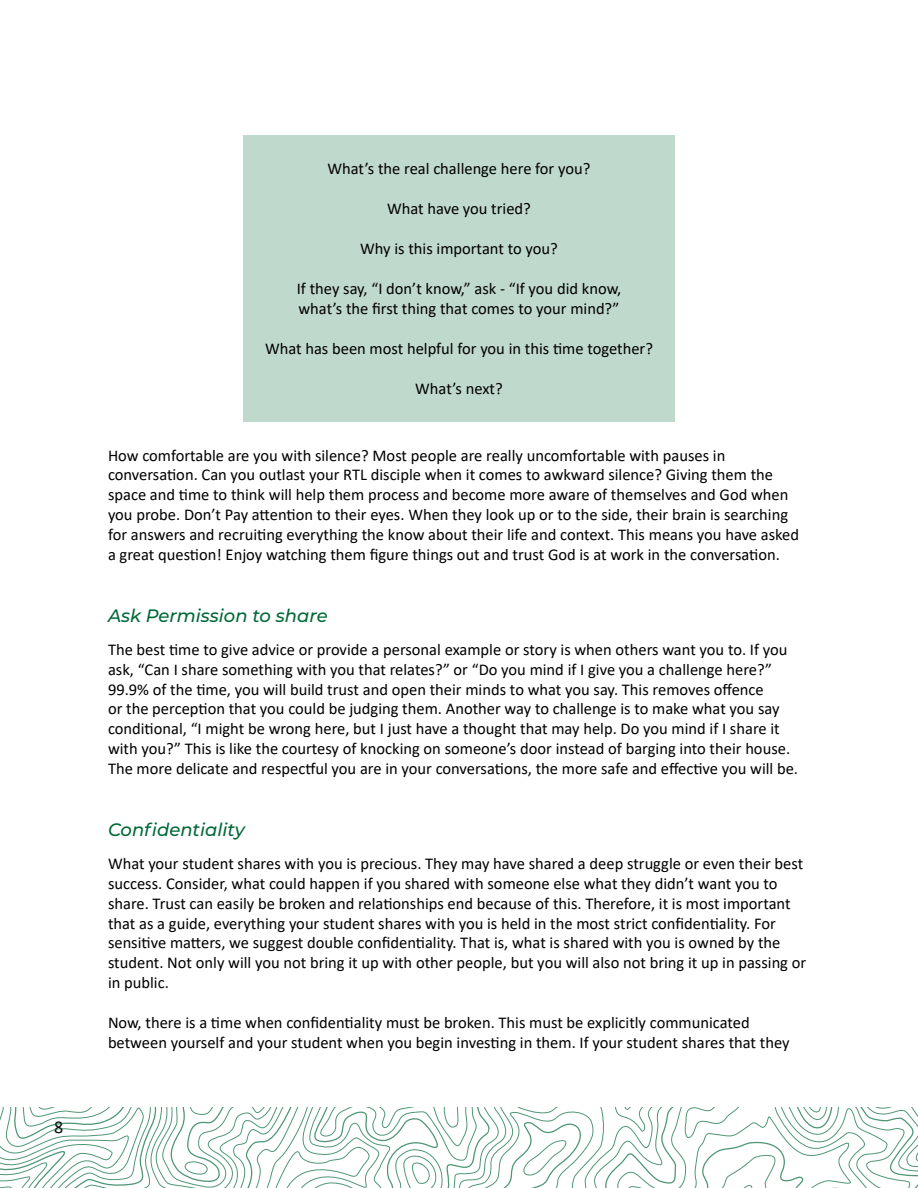
<style>
.page{position:relative;width:918px;height:1188px;background:#fff}
.page>*{position:absolute;margin:0;border:0;box-sizing:border-box;transform-origin:0 0}
.t1{font:italic 500 18px "Montserrat";color:#026938}
.t2{font:18px "Calibri";color:#000}
.t3{font:16.5px/19.8px "Calibri";color:#000}
</style>
<div class="page">
<svg style="left:0;top:1107px;width:918px;height:81px"></svg>
<div style="left:243px;top:135px;width:432px;height:286px;background:#c0d9cd"></div>
<p class="t2" style="left:54px;top:1115px;width:11px">8</p>
<p class="t3" style="left:328px;top:158px;width:264px">What’s the real challenge here for you?</p>
<p class="t3" style="left:387px;top:198px;width:145px">What have you tried?</p>
<p class="t3" style="left:360px;top:238px;width:199px">Why is this important to you?</p>
<p class="t3" style="left:297px;top:278px;width:326px">If they say, “I don’t know,” ask - “If you did know, what’s the first thing that comes to your mind?”</p>
<p class="t3" style="left:265px;top:338px;width:389px">What has been most helpful for you in this time together?</p>
<p class="t3" style="left:415px;top:378px;width:89px">What’s next?</p>
<p class="t3" style="left:108px;top:445px;width:693px">How comfortable are you with silence? Most people are really uncomfortable with pauses in conversation. Can you outlast your RTL disciple when it comes to awkward silence? Giving them the space and time to think will help them process and become more aware of themselves and God when you probe. Don’t Pay attention to their eyes. When they look up or to the side, their brain is searching for answers and recruiting everything the know about their life and context. This means you have asked a great question! Enjoy watching them figure things out and trust God is at work in the conversation.</p>
<p class="t1" style="left:108px;top:603px;width:221px">Ask Permission to share</p>
<p class="t3" style="left:108px;top:639px;width:692px">The best time to give advice or provide a personal example or story is when others want you to. If you ask, “Can I share something with you that relates?” or “Do you mind if I give you a challenge here?” 99.9% of the time, you will build trust and open their minds to what you say. This removes offence<br>or the perception that you could be judging them. Another way to challenge is to make what you say conditional, “I might be wrong here, but I just have a thought that may help. Do you mind if I share it with you?” This is like the courtesy of knocking on someone’s door instead of barging into their house.<br>The more delicate and respectful you are in your conversations, the more safe and effective you will be.</p>
<p class="t1" style="left:108px;top:817px;width:138px">Confidentiality</p>
<p class="t3" style="left:108px;top:853px;width:700px">What your student shares with you is precious. They may have shared a deep struggle or even their best success. Consider, what could happen if you shared with someone else what they didn’t want you to share. Trust can easily be broken and relationships end because of this. Therefore, it is most important that as a guide, everything your student shares with you is held in the most strict confidentiality. For sensitive matters, we suggest double confidentiality. That is, what is shared with you is owned by the student. Not only will you not bring it up with other people, but you will also not bring it up in passing or in public.</p>
<p class="t3" style="left:108px;top:1012px;width:683px">Now, there is a time when confidentiality must be broken. This must be explicitly communicated between yourself and your student when you begin investing in them. If your student shares that they</p>
</div>
